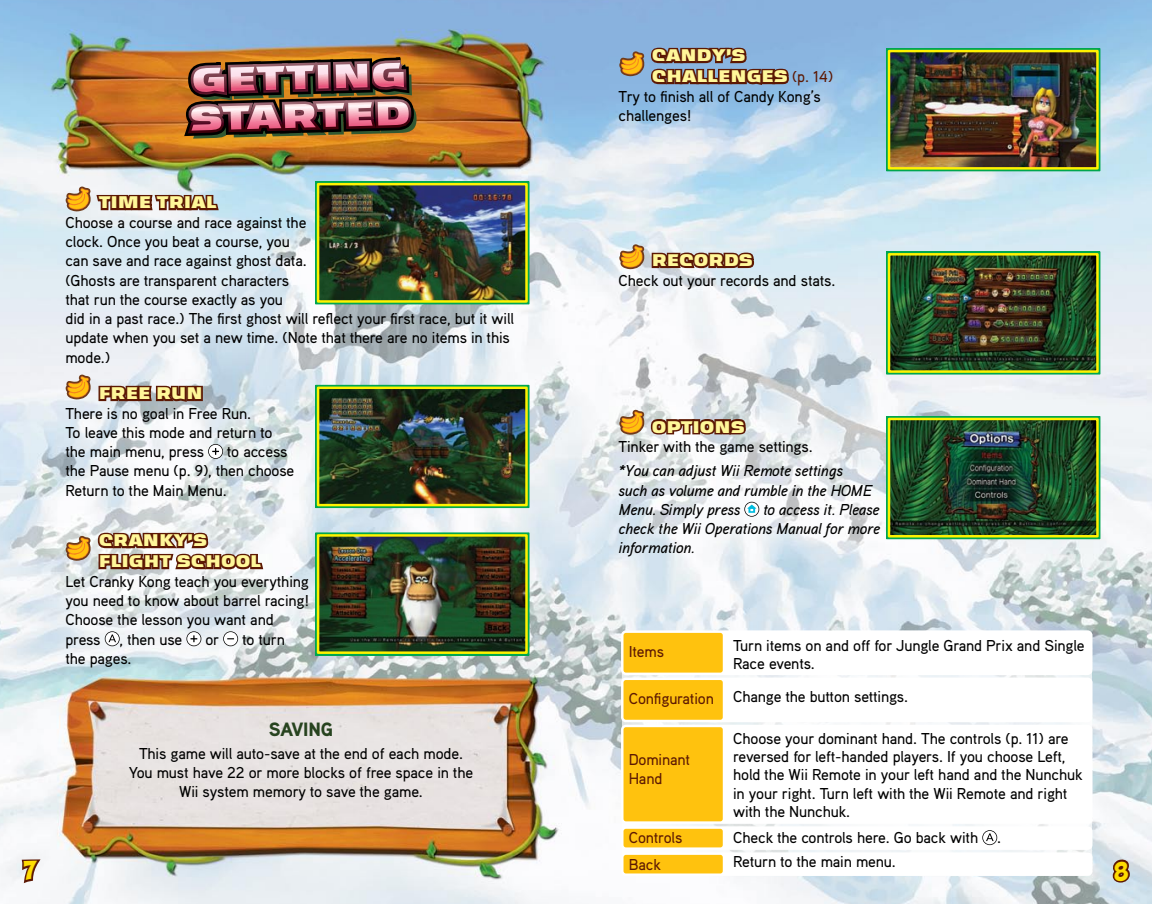
<style>
.page{position:relative;width:1152px;height:904px;background:#fff}
.page>*{position:absolute;margin:0;border:0;box-sizing:border-box;transform-origin:0 0}
.t1{font:700 45.5px/38.1px "Ritafurey";color:#fff;scale:1.2 1}
.t2{font:700 22.75px/21px "Ritafurey";color:#fff799}
.t3{font:900 19.25px "Aaux Pro";letter-spacing:-.01em;color:#27431f}
.t4{font:500 15.75px/19.2px "Aaux Pro";letter-spacing:-.01em;color:#000}
.t5{font:italic 500 15.75px/19.2px "Aaux Pro";letter-spacing:-.01em;color:#000}
.t6{font:500 15.75px/18.4px "Aaux Pro";letter-spacing:-.01em;color:#5c1803}
</style>
<div class="page">
<img style="left:0;top:0;width:1151px;height:903px">
<svg style="left:20px;top:856px;width:22px;height:47px"></svg>
<svg style="left:622px;top:674px;width:469px;height:179px;fill:#f6f8fa"></svg>
<div style="left:886px;top:48px;width:214px;height:123px;border:1px solid #00a650"></div>
<img style="left:890px;top:53px;width:205px;height:113px">
<div style="left:887px;top:50px;width:211px;height:119px;border:2px solid #fff200"></div>
<div style="left:886px;top:251px;width:214px;height:123px;border:1px solid #00a650"></div>
<img style="left:890px;top:256px;width:205px;height:114px">
<div style="left:887px;top:253px;width:211px;height:120px;border:2px solid #fff200"></div>
<div style="left:886px;top:416px;width:214px;height:123px;border:1px solid #00a650"></div>
<img style="left:890px;top:420px;width:205px;height:114px">
<div style="left:887px;top:417px;width:211px;height:120px;border:2px solid #fff200"></div>
<div style="left:621px;top:630px;width:471px;height:45px;background:#fff;border-radius:5px"></div>
<div style="left:621px;top:724px;width:471px;height:99px;background:#fff;border-radius:5px"></div>
<div style="left:623px;top:632px;width:99px;height:40px;background:#ffc20e;border-radius:2px"></div>
<div style="left:621px;top:677px;width:471px;height:45px;background:#fff;border-radius:5px"></div>
<div style="left:623px;top:680px;width:99px;height:39px;background:#ffc20e;border-radius:2px"></div>
<div style="left:623px;top:727px;width:99px;height:94px;background:#ffc20e;border-radius:2px"></div>
<div style="left:621px;top:852px;width:471px;height:23px;background:#fff;border-radius:5px"></div>
<div style="left:623px;top:854px;width:99px;height:19px;background:#ffc20e;border-radius:2px"></div>
<div style="left:621px;top:826px;width:471px;height:23px;background:#fff;border-radius:5px"></div>
<div style="left:623px;top:828px;width:99px;height:19px;background:#ffc20e;border-radius:2px"></div>
<svg style="left:744px;top:501px;width:15px;height:15px"></svg>
<svg style="left:208px;top:444px;width:15px;height:15px"></svg>
<svg style="left:105px;top:631px;width:15px;height:15px"></svg>
<svg style="left:186px;top:631px;width:15px;height:15px"></svg>
<svg style="left:223px;top:631px;width:15px;height:15px"></svg>
<svg style="left:66px;top:183px;width:155px;height:39px"></svg>
<div style="left:315px;top:181px;width:214px;height:123px;border:1px solid #00a650"></div>
<img style="left:320px;top:186px;width:205px;height:113px">
<div style="left:317px;top:183px;width:211px;height:119px;border:2px solid #fff200"></div>
<div style="left:315px;top:385px;width:214px;height:123px;border:1px solid #00a650"></div>
<img style="left:320px;top:389px;width:205px;height:114px">
<div style="left:317px;top:386px;width:211px;height:120px;border:2px solid #fff200"></div>
<div style="left:315px;top:532px;width:214px;height:123px;border:1px solid #00a650"></div>
<img style="left:320px;top:537px;width:205px;height:114px">
<div style="left:317px;top:534px;width:211px;height:120px;border:2px solid #fff200"></div>
<svg style="left:66px;top:371px;width:139px;height:42px"></svg>
<svg style="left:66px;top:521px;width:199px;height:71px"></svg>
<svg style="left:619px;top:241px;width:136px;height:31px;background:#b09888"></svg>
<svg style="left:619px;top:407px;width:128px;height:39px"></svg>
<svg style="left:619px;top:36px;width:171px;height:71px;background:#818b9f"></svg>
<svg style="left:982px;top:830px;width:15px;height:15px"></svg>
<svg style="left:0;top:0;width:6px;height:6px"></svg>
<svg style="left:0;top:897px;width:6px;height:6px"></svg>
<svg style="left:1145px;top:0;width:7px;height:6px"></svg>
<svg style="left:1145px;top:897px;width:7px;height:7px"></svg>
<svg style="left:1110px;top:856px;width:21px;height:28px"></svg>
<img style="left:177px;top:29px;width:242px;height:140px">
<h1 class="t1" style="left:187px;top:61px;width:186px;text-indent:126px;rotate:-2deg">ing<br>Starte d</h1>
<h1 class="t1" style="left:191px;top:60px;width:55px;rotate:-2deg">Gett</h1>
<h2 class="t2" style="left:99px;top:191px;width:119px">Time Trial</h2>
<p class="t4" style="left:65px;top:212px;width:450px">Choose a course and race against the<br>clock. Once you beat a course, you<br>can save and race against ghost data.<br>(Ghosts are transparent characters<br>that run the course exactly as you<br>did in a past race.) The first ghost will reflect your first race, but it will update when you set a new time. (Note that there are no items in this mode.)</p>
<h2 class="t2" style="left:65px;top:382px;width:73px">FreeR</h2>
<h2 class="t2" style="left:171px;top:382px;width:29px">un</h2>
<p class="t4" style="left:65px;top:403px;width:209px">There is no goal in Free Run.<br>To leave this mode and return to the main menu, press</p>
<p class="t4" style="left:65px;top:441px;width:230px;text-indent:161px">to access the Pause menu (p. 9), then choose<br>Return to the Main Menu.</p>
<h2 class="t2" style="left:65px;top:529px;width:197px;text-indent:33px">Cranky’s<br>Flight School</h2>
<p class="t4" style="left:65px;top:571px;width:245px">Let Cranky Kong teach you everything you need to know about barrel racing!<br>Choose the lesson you want and press , then use</p>
<p class="t4" style="left:205px;top:629px;width:15px">or</p>
<p class="t4" style="left:242px;top:629px;width:44px">to turn</p>
<p class="t4" style="left:65px;top:648px;width:68px">the pages.</p>
<p class="t3" style="left:269px;top:716px;width:66px">SAVING</p>
<p class="t4" style="left:129px;top:743px;width:346px;text-align:center">This game will auto-save at the end of each mode.<br>You must have 22 or more blocks of free space in the<br>Wii system memory to save the game.</p>
<h2 class="t2" style="left:652px;top:45px;width:109px">Can dy’s<br>Challenges</h2>
<p class="t6" style="left:792px;top:67px;width:43px">(p. 14)</p>
<p class="t4" style="left:618px;top:86px;width:204px">Try to finish all of Candy Kong’s challenges!</p>
<h2 class="t2" style="left:618px;top:249px;width:19px">Reco</h2>
<h2 class="t2" style="left:708px;top:249px;width:43px">rds</h2>
<p class="t4" style="left:618px;top:270px;width:218px">Check out your records and stats.</p>
<h2 class="t2" style="left:652px;top:416px;width:61px">Options</h2>
<p class="t4" style="left:618px;top:436px;width:196px">Tinker with the game settings.</p>
<p class="t5" style="left:618px;top:461px;width:255px">*You can adjust Wii Remote settings such as volume and rumble in the HOME<br>Menu. Simply press</p>
<p class="t5" style="left:618px;top:499px;width:263px;text-align:justify;text-indent:144px">to access it. Please check the Wii Operations Manual for more information.</p>
<p class="t6" style="left:628px;top:641px;width:37px">Items</p>
<p class="t6" style="left:628px;top:689px;width:87px">Configuration</p>
<p class="t6" style="left:628px;top:750px;width:63px">Dominant<br>Hand</p>
<p class="t6" style="left:628px;top:824px;width:55px;line-height:26.2px">Controls<br>Back</p>
<p class="t4" style="left:733px;top:635px;width:353px;line-height:18.4px">Turn items on and off for Jungle Grand Prix and Single<br>Race events.</p>
<p class="t4" style="left:733px;top:686px;width:176px">Change the button settings.</p>
<p class="t4" style="left:733px;top:728px;width:351px;line-height:18.4px">Choose your dominant hand. The controls (p. 11) are reversed for left-handed players. If you choose Left, hold the Wii Remote in your left hand and the Nunchuk in your right. Turn left with the Wii Remote and right with the Nunchuk.</p>
<p class="t4" style="left:733px;top:825px;width:269px;line-height:23.6px">Check the controls here. Go back with .<br>Return to the main menu.</p>
</div>
